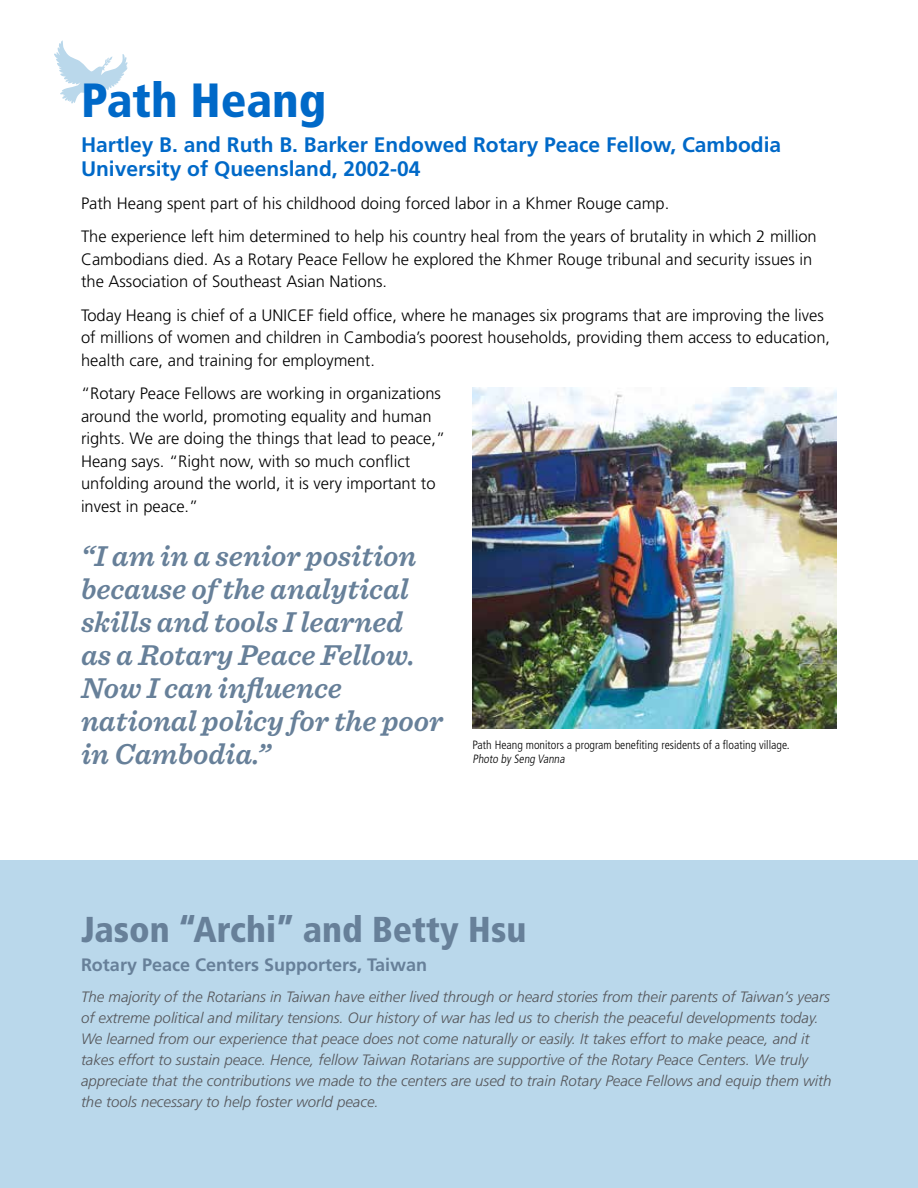
<style>
.page{position:relative;width:918px;height:1188px;background:#fff}
.page>*{position:absolute;margin:0;border:0;box-sizing:border-box;transform-origin:0 0}
.t1{font:900 condensed 48px "Frutiger LT Std";color:#0069c8}
.t2{font:900 condensed 36px "Frutiger LT Std";color:#678099}
.t3{font:italic 600 30px/33px "Sentinel";color:#678099}
.t4{font:700 21px/24px "Frutiger LT Std";color:#0069c8}
.t5{font:700 18px "Frutiger LT Std";color:#678099}
.t6{font:300 16.5px/22.5px "Frutiger LT Std";color:#000}
.t7{font:italic 300 15px/21px "Frutiger LT Std";color:#55565a}
.t8{font:300 condensed 12px/14.4px "Frutiger LT Std";color:#000}
</style>
<div class="page">
<div style="left:0;top:861px;width:918px;height:327px;background:#bad8eb"></div>
<svg style="left:54px;top:40px;width:74px;height:64px"></svg>
<img style="left:472px;top:388px;width:365px;height:341px">
<h1 class="t1" style="left:81px;top:71px;width:247px">Path Heang</h1>
<p class="t4" style="left:81px;top:133px;width:702px">Hartley B. and Ruth B. Barker Endowed Rotary Peace Fellow, Cambodia<br>University of Queensland, 2002-04</p>
<p class="t6" style="left:81px;top:187px;width:737px;line-height:33.3px">Path Heang spent part of his childhood doing forced labor in a Khmer Rouge camp.<br>The experience left him determined to help his country heal from the years of brutality in which 2 million</p>
<p class="t6" style="left:81px;top:248px;width:733px">Cambodians died. As a Rotary Peace Fellow he explored the Khmer Rouge tribunal and security issues in the Association of Southeast Asian Nations.</p>
<p class="t6" style="left:81px;top:304px;width:751px">Today Heang is chief of a UNICEF field office, where he manages six programs that are improving the lives of millions of women and children in Cambodia’s poorest households, providing them access to education, health care, and training for employment.</p>
<p class="t6" style="left:81px;top:382px;width:366px">“Rotary Peace Fellows are working in organizations around the world, promoting equality and human rights. We are doing the things that lead to peace,” Heang says. “Right now, with so much conflict unfolding around the world, it is very important to invest in peace.”</p>
<h3 class="t3" style="left:81px;top:538px;width:364px">“I am in a senior position because of the analytical skills and tools I learned<br>as a Rotary Peace Fellow.<br>Now I can influence national policy for the poor in Cambodia.”</h3>
<p class="t8" style="left:472px;top:738px;width:319px">Path Heang monitors a program benefiting residents of a floating village.<br>Photo by Seng Vanna</p>
<h2 class="t2" style="left:81px;top:908px;width:447px">Jason “Archi” and Betty Hsu</h2>
<p class="t5" style="left:81px;top:954px;width:348px">Rotary Peace Centers Supporters, Taiwan</p>
<p class="t7" style="left:81px;top:987px;width:752px">The majority of the Rotarians in Taiwan have either lived through or heard stories from their parents of Taiwan’s years of extreme political and military tensions. Our history of war has led us to cherish the peaceful developments today.<br>We learned from our experience that peace does not come naturally or easily. It takes effort to make peace, and it takes effort to sustain peace. Hence, fellow Taiwan Rotarians are supportive of the Rotary Peace Centers. We truly appreciate that the contributions we made to the centers are used to train Rotary Peace Fellows and equip them with the tools necessary to help foster world peace.</p>
</div>
